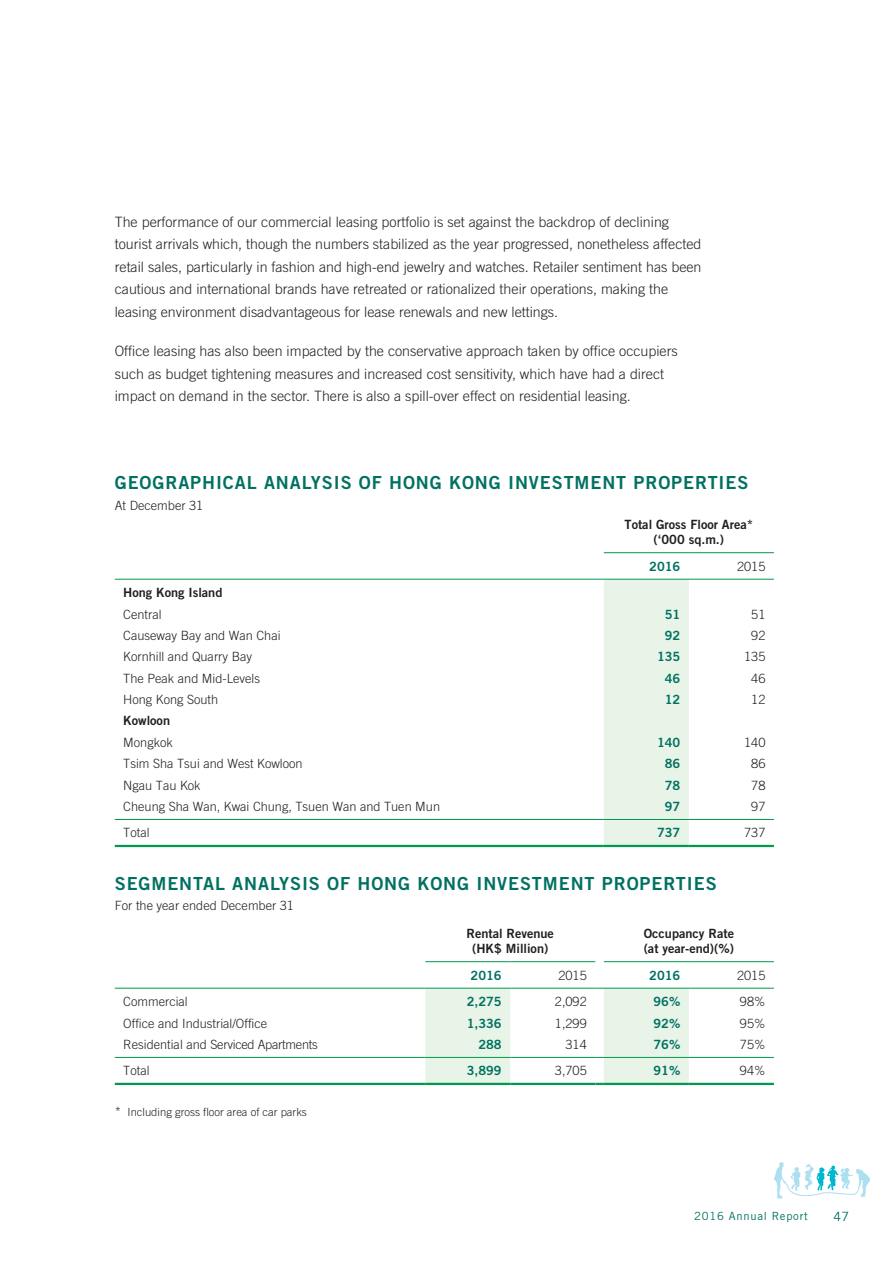
<style>
.page{position:relative;width:893px;height:1263px;background:#fff}
.page>*{position:absolute;margin:0;border:0;box-sizing:border-box;transform-origin:0 0}
.t1{font:18px "Trade Gothic LT Std Bd 2";letter-spacing:.05em;color:#007161}
.t2{font:300 14.25px/22.5px "Trade Gothic LT Std";color:#231f20}
.t3{font:300 12.75px "Trade Gothic LT Std";color:#231f20}
.t4{font:12.75px/15px "Trade Gothic LT Std Bd 2";color:#231f20;text-align:center}
.t5{font:12.75px "Trade Gothic LT Std Bd 2";color:#007161}
.t6{font:300 12.75px "Trade Gothic LT Std";letter-spacing:-.02em;color:#231f20}
.t7{font:12.75px "Trade Gothic LT Std";color:#007161}
.t8{font:300 11.25px "Trade Gothic LT Std";color:#231f20}
.t9{font:11.25px "Trade Gothic LT Std";letter-spacing:.065em;color:#007161}
.s1{font-size:12.75px}
</style>
<div class="page">
<svg style="left:774px;top:1162px;width:96px;height:37px"></svg>
<hr style="left:425px;top:961px;width:85px;height:1px;background:#00994e">
<hr style="left:510px;top:961px;width:85px;height:1px;background:#00994e">
<hr style="left:604px;top:961px;width:85px;height:1px;background:#00994e">
<hr style="left:689px;top:961px;width:85px;height:1px;background:#00994e">
<hr style="left:115px;top:988px;width:310px;height:1px;background:#00994e">
<hr style="left:689px;top:988px;width:85px;height:1px;background:#00994e">
<hr style="left:115px;top:1057px;width:310px;height:1px;background:#00994e">
<hr style="left:115px;top:1083px;width:310px;height:2px;background:#00994e">
<svg style="left:425px;top:988px;width:264px;height:97px"></svg>
<hr style="left:604px;top:1057px;width:85px;height:1px;background:#00994e">
<hr style="left:604px;top:1083px;width:85px;height:2px;background:#00994e">
<hr style="left:689px;top:1057px;width:85px;height:1px;background:#00994e">
<hr style="left:689px;top:1083px;width:85px;height:2px;background:#00994e">
<div style="left:604px;top:580px;width:85px;height:265px;background:#e9f4e8"></div>
<hr style="left:604px;top:552px;width:85px;height:1px;background:#00994e">
<hr style="left:689px;top:552px;width:85px;height:1px;background:#00994e">
<hr style="left:115px;top:579px;width:489px;height:1px;background:#00994e">
<hr style="left:604px;top:579px;width:85px;height:1px;background:#00994e">
<hr style="left:689px;top:579px;width:85px;height:1px;background:#00994e">
<hr style="left:115px;top:819px;width:489px;height:1px;background:#00994e">
<hr style="left:115px;top:845px;width:489px;height:2px;background:#00994e">
<hr style="left:604px;top:819px;width:85px;height:1px;background:#00994e">
<hr style="left:604px;top:845px;width:85px;height:2px;background:#00994e">
<hr style="left:689px;top:819px;width:85px;height:1px;background:#00994e">
<hr style="left:689px;top:845px;width:85px;height:2px;background:#00994e">
<p class="t2" style="left:115px;top:210px;width:588px">The performance of our commercial leasing portfolio is set against the backdrop of declining tourist arrivals which, though the numbers stabilized as the year progressed, nonetheless affected retail sales, particularly in fashion and high-end jewelry and watches. Retailer sentiment has been cautious and international brands have retreated or rationalized their operations, making the leasing environment disadvantageous for lease renewals and new lettings.</p>
<p class="t2" style="left:115px;top:340px;width:564px">Office leasing has also been impacted by the conservative approach taken by office occupiers such as budget tightening measures and increased cost sensitivity, which have had a direct impact on demand in the sector. There is also a spill-over effect on residential leasing.</p>
<p class="t1" style="left:115px;top:472px;width:13px">Geo</p>
<p class="t1" style="left:153px;top:472px;width:250px">graphical Analys is of Hon</p>
<p class="t1" style="left:430px;top:472px;width:122px">g Kong Invest</p>
<p class="t1" style="left:575px;top:472px;width:29px">ment</p>
<p class="t1" style="left:634px;top:472px;width:25px">Propert</p>
<p class="t1" style="left:719px;top:472px;width:19px">ies</p>
<p class="t3" style="left:115px;top:498px;width:90px">At December 31</p>
<p class="t4" style="left:625px;top:517px;width:130px">Total Gross Floor Area* (‘000 sq.m.)</p>
<p class="t5" style="left:649px;top:558px;width:33px">2016</p>
<p class="t3" style="left:737px;top:558px;width:30px">2015</p>
<p class="t4" style="left:123px;top:585px;width:101px">Hong Kong Island</p>
<p class="t3" style="left:123px;top:606px;width:40px">Central</p>
<p class="t5" style="left:665px;top:606px;width:17px">51</p>
<p class="t3" style="left:751px;top:606px;width:16px">51</p>
<p class="t3" style="left:123px;top:628px;width:159px">Causeway Bay and Wan Chai</p>
<p class="t5" style="left:665px;top:627px;width:17px">92</p>
<p class="t3" style="left:751px;top:628px;width:16px">92</p>
<p class="t3" style="left:123px;top:649px;width:130px">Kornhill and Quarry Bay</p>
<p class="t5" style="left:657px;top:649px;width:25px">135</p>
<p class="t3" style="left:744px;top:649px;width:23px">135</p>
<p class="t3" style="left:123px;top:670px;width:138px">The Peak and Mid-Levels</p>
<p class="t5" style="left:665px;top:670px;width:17px">46</p>
<p class="t3" style="left:751px;top:670px;width:16px">46</p>
<p class="t3" style="left:123px;top:692px;width:96px">Hong Kong South</p>
<p class="t5" style="left:665px;top:692px;width:17px">12</p>
<p class="t3" style="left:751px;top:692px;width:16px">12</p>
<p class="t4" style="left:123px;top:713px;width:48px">Kowloon</p>
<p class="t3" style="left:123px;top:735px;width:51px">Mongkok</p>
<p class="t5" style="left:657px;top:734px;width:25px">140</p>
<p class="t3" style="left:744px;top:735px;width:23px">140</p>
<p class="t3" style="left:123px;top:756px;width:181px">Tsim Sha Tsui and West Kowloon</p>
<p class="t5" style="left:665px;top:756px;width:17px">86</p>
<p class="t3" style="left:751px;top:756px;width:16px">86</p>
<p class="t3" style="left:123px;top:777px;width:79px">Ngau Tau Kok</p>
<p class="t5" style="left:665px;top:777px;width:17px">78</p>
<p class="t3" style="left:751px;top:777px;width:16px">78</p>
<p class="t3" style="left:123px;top:799px;width:318px">Cheung Sha Wan, Kwai Chung, Tsuen Wan and Tuen Mun</p>
<p class="t5" style="left:665px;top:798px;width:17px">97</p>
<p class="t3" style="left:751px;top:799px;width:16px">97</p>
<p class="t3" style="left:123px;top:825px;width:28px">Total</p>
<p class="t5" style="left:657px;top:825px;width:25px">737</p>
<p class="t3" style="left:744px;top:825px;width:23px">737</p>
<p class="t1" style="left:115px;top:872px;width:65px">Segment</p>
<p class="t1" style="left:203px;top:872px;width:317px">al Analys is of HONG KONG Invest</p>
<p class="t1" style="left:543px;top:872px;width:29px">ment</p>
<p class="t1" style="left:602px;top:872px;width:25px">Propert</p>
<p class="t1" style="left:687px;top:872px;width:19px">ies</p>
<p class="t3" style="left:115px;top:898px;width:181px">For the year ended December 31</p>
<p class="t4" style="left:466px;top:926px;width:89px">Rental Revenue (HK$ Million)</p>
<p class="t4" style="left:644px;top:926px;width:92px;text-align:left">Occupancy Rate (at year-end)(%)</p>
<p class="t5" style="left:471px;top:967px;width:33px">2016</p>
<p class="t3" style="left:558px;top:967px;width:30px">2015</p>
<p class="t5" style="left:649px;top:967px;width:33px">2016</p>
<p class="t3" style="left:737px;top:967px;width:30px">2015</p>
<p class="t3" style="left:123px;top:994px;width:66px">Commercial</p>
<p class="t5" style="left:467px;top:994px;width:37px">2,275</p>
<p class="t3" style="left:555px;top:994px;width:33px">2,092</p>
<p class="t5" style="left:653px;top:994px;width:28px">96%</p>
<p class="t3" style="left:740px;top:994px;width:27px">98%</p>
<p class="t3" style="left:123px;top:1015px;width:145px">Office and Industrial/Office</p>
<p class="t5" style="left:467px;top:1015px;width:37px">1,336</p>
<p class="t3" style="left:555px;top:1015px;width:33px">1,299</p>
<p class="t5" style="left:653px;top:1015px;width:28px">92%</p>
<p class="t3" style="left:740px;top:1015px;width:27px">95%</p>
<p class="t6" style="left:123px;top:1037px;width:196px">Residential and Serviced Apartments</p>
<p class="t5" style="left:478px;top:1036px;width:25px">288</p>
<p class="t3" style="left:566px;top:1037px;width:23px">314</p>
<p class="t5" style="left:653px;top:1036px;width:28px">76%</p>
<p class="t3" style="left:740px;top:1037px;width:27px">75%</p>
<p class="t3" style="left:123px;top:1063px;width:28px">Total</p>
<p class="t5" style="left:467px;top:1063px;width:37px">3,899</p>
<p class="t3" style="left:555px;top:1063px;width:33px">3,705</p>
<p class="t5" style="left:653px;top:1063px;width:28px">91%</p>
<p class="t3" style="left:740px;top:1063px;width:27px">94%</p>
<p class="t8" style="left:115px;top:1105px;width:194px"><span class="s1">*</span> Including gross floor area of car parks</p>
<p class="t9" style="left:694px;top:1209px;width:115px">2016 Annual Report</p>
<p class="t7" style="left:833px;top:1209px;width:17px">47</p>
</div>
